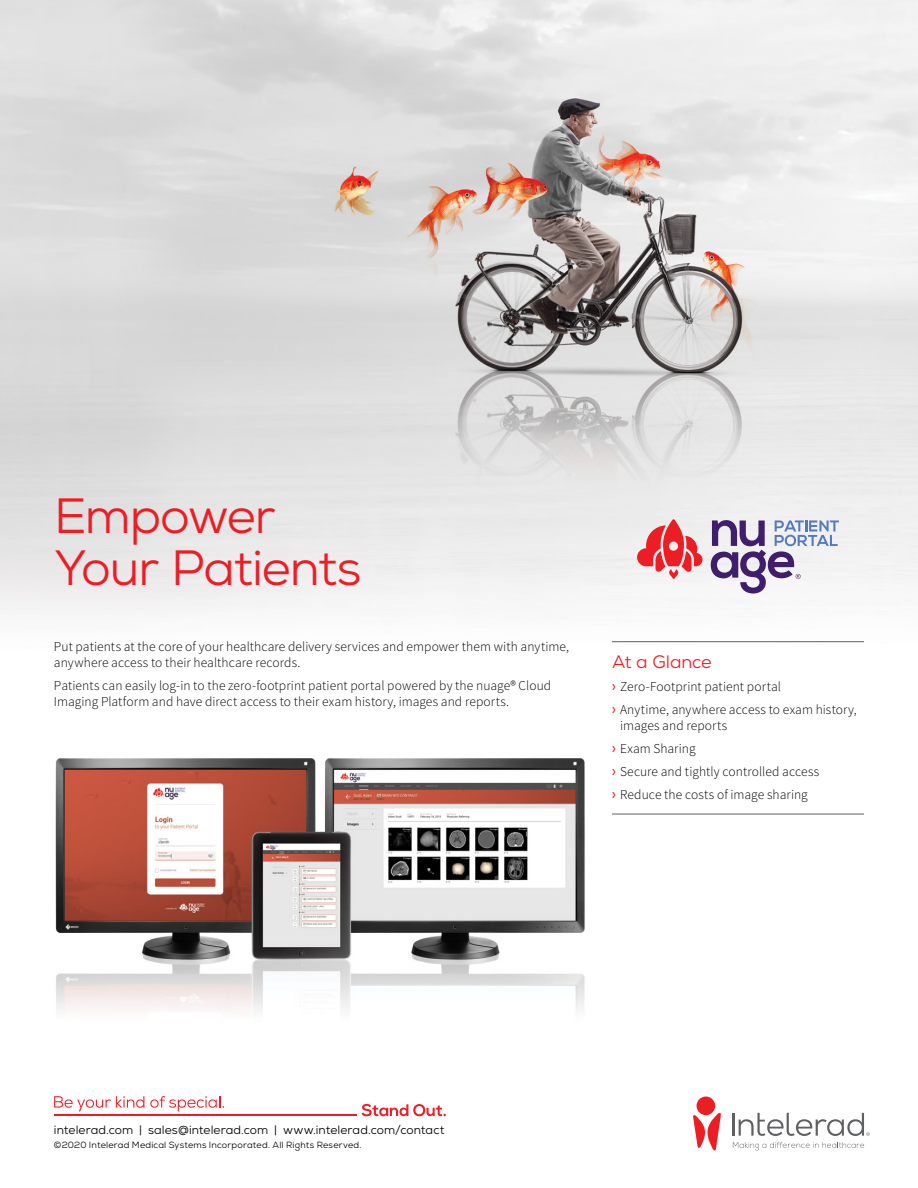
<style>
.page{position:relative;width:918px;height:1188px;background:#fff}
.page>*{position:absolute;margin:0;border:0;box-sizing:border-box;transform-origin:0 0}
.t1{font:49.5px/52.5px "Nexa";letter-spacing:-.025em;color:#ed1d24}
.t2{font:18px "Nexa";letter-spacing:-.005em;color:#ed1d24}
.t3{font:300 13.5px/23px "Source Sans Pro";letter-spacing:.005em;color:#000}
.t4{font:12px "Nexa";letter-spacing:.005em;color:#000}
.t5{font:9px "Nexa";letter-spacing:.02em;color:#000}
.s1{font-family:"Nexa";font-weight:400;color:#ed1d24}
</style>
<div class="page">
<img style="left:0;top:0;width:918px;height:643px">
<svg style="left:711px;top:520px;width:128px;height:73px"></svg>
<svg style="left:637px;top:519px;width:66px;height:60px"></svg>
<hr style="left:612px;top:641px;width:252px;height:1px;background:#5f6062">
<hr style="left:612px;top:814px;width:252px;height:1px;background:#5f6062">
<hr style="left:733px;top:1113px;width:2px;height:23px;background:#5f6062">
<svg style="left:739px;top:1113px;width:131px;height:23px"></svg>
<svg style="left:693px;top:1112px;width:28px;height:39px"></svg>
<div style="left:696px;top:1096px;width:19px;height:19px;background:#ed1d24;border-radius:50%"></div>
<svg style="left:733px;top:1142px;width:131px;height:9px"></svg>
<svg style="left:362px;top:1104px;width:84px;height:13px"></svg>
<svg style="left:54px;top:1096px;width:90px;height:15px"></svg>
<svg style="left:150px;top:1096px;width:74px;height:15px"></svg>
<hr style="left:54px;top:1114px;width:302px;height:2px;background:#ed1d24">
<img style="left:55px;top:758px;width:530px;height:254px">
<h1 class="t1" style="left:54px;top:490px;width:309px">Empower<br>Your Patients</h1>
<p class="t3" style="left:54px;top:639px;width:517px;line-height:16.2px">Put patients at the core of your healthcare delivery services and empower them with anytime, anywhere access to their healthcare records.</p>
<p class="t3" style="left:54px;top:678px;width:499px;line-height:16.2px">Patients can easily log-in to the zero-footprint patient portal powered by the nuage® Cloud<br>Imaging Platform and have direct access to their exam history, images and reports.</p>
<h2 class="t2" style="left:612px;top:651px;width:101px">At a Glance</h2>
<p class="t3" style="left:612px;top:675px;width:246px"><span class="s1">›</span> Zero-Footprint patient portal<br><span class="s1">›</span> Anytime, anywhere access to exam history,</p>
<p class="t3" style="left:612px;top:714px;width:209px;text-indent:8px">images and reports<br><span class="s1">›</span> Exam Sharing<br><span class="s1">›</span> Secure and tightly controlled access <span class="s1">›</span> Reduce the costs of image sharing</p>
<p class="t4" style="left:54px;top:1122px;width:392px">intelerad.com | sales@intelerad.com | www.intelerad.com/contact</p>
<p class="t5" style="left:54px;top:1139px;width:309px">©2020 Intelerad Medical Systems Incorporated. All Rights Reserved.</p>
</div>
